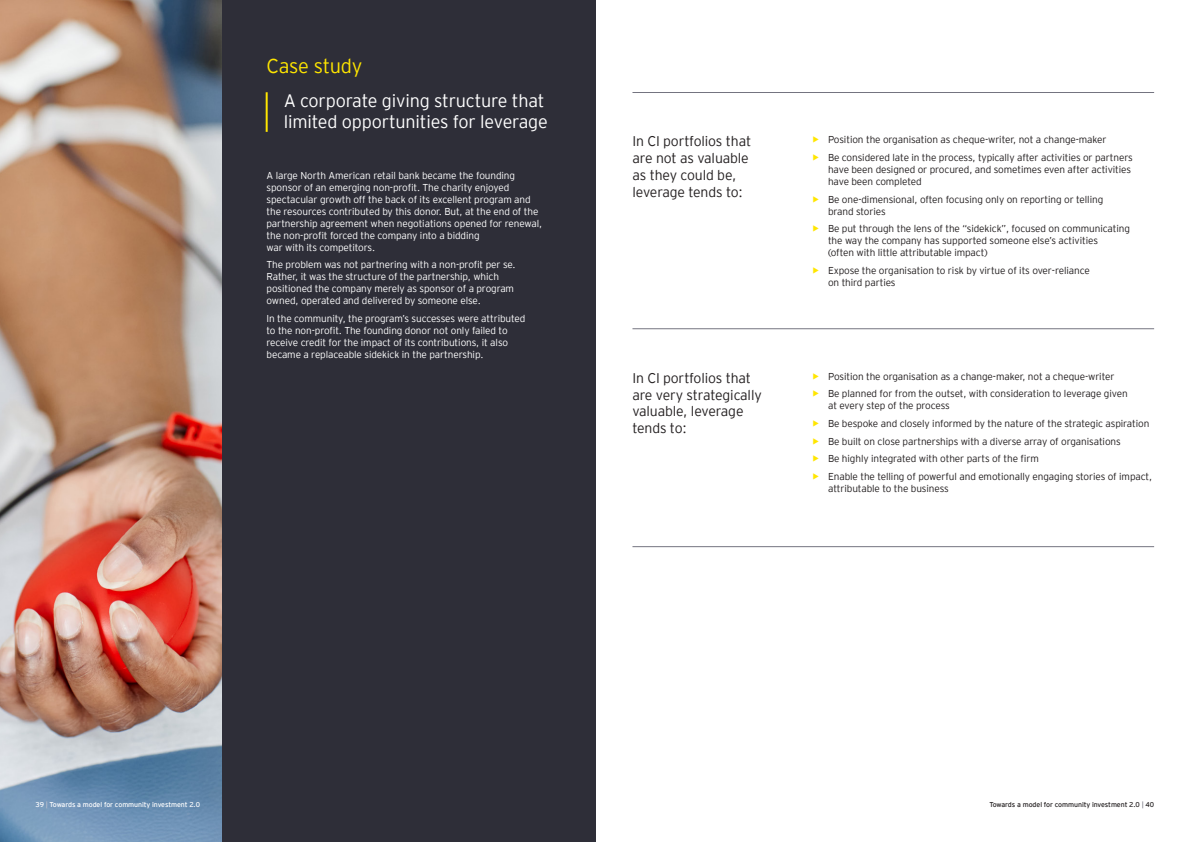
<style>
.page{position:relative;width:1191px;height:842px;background:#fff}
.page>*{position:absolute;margin:0;border:0;box-sizing:border-box;transform-origin:0 0}
._20pt_copy{font:300 20px "EY Interstate";letter-spacing:-.02em;color:#ffe600}
.SH1{font:300 18px/21.6px "EY Interstate";letter-spacing:-.01em;color:#fff}
.SH2{font:300 14px/16.8px "EY Interstate";letter-spacing:-.01em;color:#231f20}
.Bullet-yellow{font:300 10px/12px "EY Interstate";letter-spacing:-.01em;color:#231f20}
.Body{font:300 10px/12px "EY Interstate";letter-spacing:-.01em;color:#fff}
.t1{font:7px "EY Interstate";letter-spacing:-.01em;color:#fff}
.t2{font:7px "EY Interstate";letter-spacing:-.01em;color:#231f20}
.s1{color:#c4c4cd}
.s2{color:#747480}
</style>
<div class="page">
<div style="left:0;top:0;width:595px;height:842px;background:#2e2e38"></div>
<hr style="left:266px;top:92px;width:2px;height:40px;background:#ffe600">
<hr style="left:632px;top:92px;width:522px;height:1px;background:#747480">
<hr style="left:632px;top:328px;width:522px;height:1px;background:#747480">
<hr style="left:632px;top:546px;width:522px;height:1px;background:#747480">
<img style="left:0;top:0;width:221px;height:842px">
<p class="_20pt_copy" style="left:266px;top:51px;width:97px">Case study</p>
<h2 class="SH1" style="left:284px;top:88px;width:266px">A corporate giving structure that limited opportunities for leverage</h2>
<p class="Body" style="left:266px;top:169px;width:277px">A large North American retail bank became the founding sponsor of an emerging non-profit. The charity enjoyed spectacular growth off the back of its excellent program and the resources contributed by this donor. But, at the end of the partnership agreement when negotiations opened for renewal, the non-profit forced the company into a bidding<br>war with its competitors.</p>
<p class="Body" style="left:266px;top:258px;width:250px">The problem was not partnering with a non-profit per se.<br>Rather, it was the structure of the partnership, which positioned the company merely as sponsor of a program owned, operated and delivered by someone else.</p>
<p class="Body" style="left:266px;top:312px;width:260px">In the community, the program’s successes were attributed to the non-profit. The founding donor not only failed to receive credit for the impact of its contributions, it also became a replaceable sidekick in the partnership.</p>
<h3 class="SH2" style="left:632px;top:132px;width:120px">In CI portfolios that are not as valuable as they could be, leverage tends to:</h3>
<h3 class="SH2" style="left:632px;top:369px;width:131px">In CI portfolios that are very strategically valuable, leverage tends to:</h3>
<p class="Bullet-yellow" style="left:828px;top:133px;width:280px">Position the organisation as cheque-writer, not a change-maker</p>
<p class="Bullet-yellow" style="left:828px;top:151px;width:306px">Be considered late in the process, typically after activities or partners have been designed or procured, and sometimes even after activities have been completed</p>
<p class="Bullet-yellow" style="left:828px;top:192px;width:277px">Be one-dimensional, often focusing only on reporting or telling brand stories</p>
<p class="Bullet-yellow" style="left:828px;top:222px;width:303px">Be put through the lens of the “sidekick”, focused on communicating the way the company has supported someone else’s activities<br>(often with little attributable impact)</p>
<p class="Bullet-yellow" style="left:828px;top:264px;width:263px">Expose the organisation to risk by virtue of its over-reliance on third parties</p>
<p class="Bullet-yellow" style="left:828px;top:369px;width:288px">Position the organisation as a change-maker, not a cheque-writer</p>
<p class="Bullet-yellow" style="left:828px;top:387px;width:301px">Be planned for from the outset, with consideration to leverage given at every step of the process</p>
<p class="Bullet-yellow" style="left:828px;top:417px;width:323px">Be bespoke and closely informed by the nature of the strategic aspiration</p>
<p class="Bullet-yellow" style="left:828px;top:434px;width:294px">Be built on close partnerships with a diverse array of organisations</p>
<p class="Bullet-yellow" style="left:828px;top:452px;width:212px">Be highly integrated with other parts of the firm</p>
<p class="Bullet-yellow" style="left:828px;top:470px;width:325px">Enable the telling of powerful and emotionally engaging stories of impact, attributable to the business</p>
<p class="t1" style="left:35px;top:799px;width:166px">39 <span class="s1">|</span> Towards a model for community investment 2.0</p>
<p class="t2" style="left:989px;top:799px;width:166px">Towards a model for community investment 2.0 <span class="s2">|</span> 40</p>
</div>
